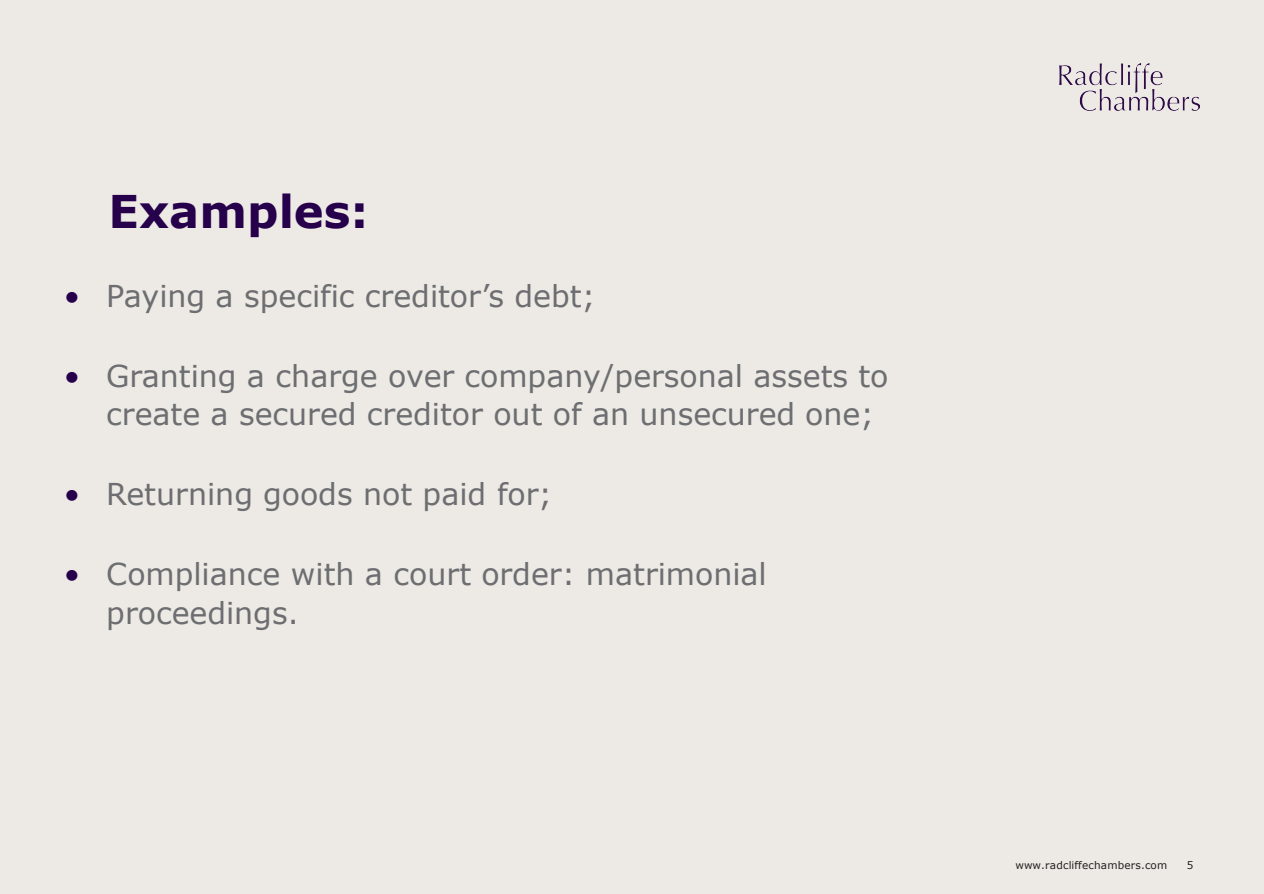
<style>
.page{position:relative;width:1264px;height:894px;background:#fff}
.page>*{position:absolute;margin:0;border:0;box-sizing:border-box;transform-origin:0 0}
.t1{font:700 45px "Verdana";color:#26004b}
.t2{font:30px/38.5px "Verdana";color:#6d6e71}
.t3{font:10.5px "Verdana";letter-spacing:.015em;color:#231f20}
.s1{color:#26004b}
</style>
<div class="page">
<div style="left:0;top:0;width:1263px;height:893px;background:#edeae5"></div>
<img style="left:1059px;top:64px;width:140px;height:46px">
<h2 class="t1" style="left:108px;top:180px;width:262px">Examples:</h2>
<p class="t2" style="left:64px;top:276px;width:533px"><span class="s1">•</span> Paying a specific creditor’s debt;</p>
<p class="t2" style="left:106px;top:356px;width:783px;text-indent:-42px"><span class="s1">•</span> Granting a charge over company/personal assets to create a secured creditor out of an unsecured one;</p>
<p class="t2" style="left:64px;top:474px;width:490px"><span class="s1">•</span> Returning goods not paid for;</p>
<p class="t2" style="left:106px;top:554px;width:662px;text-indent:-42px"><span class="s1">•</span> Compliance with a court order: matrimonial proceedings.</p>
<p class="t3" style="left:1015px;top:858px;width:153px">www.radcliffechambers.com</p>
<p class="t3" style="left:1186px;top:858px;width:8px">5</p>
</div>
